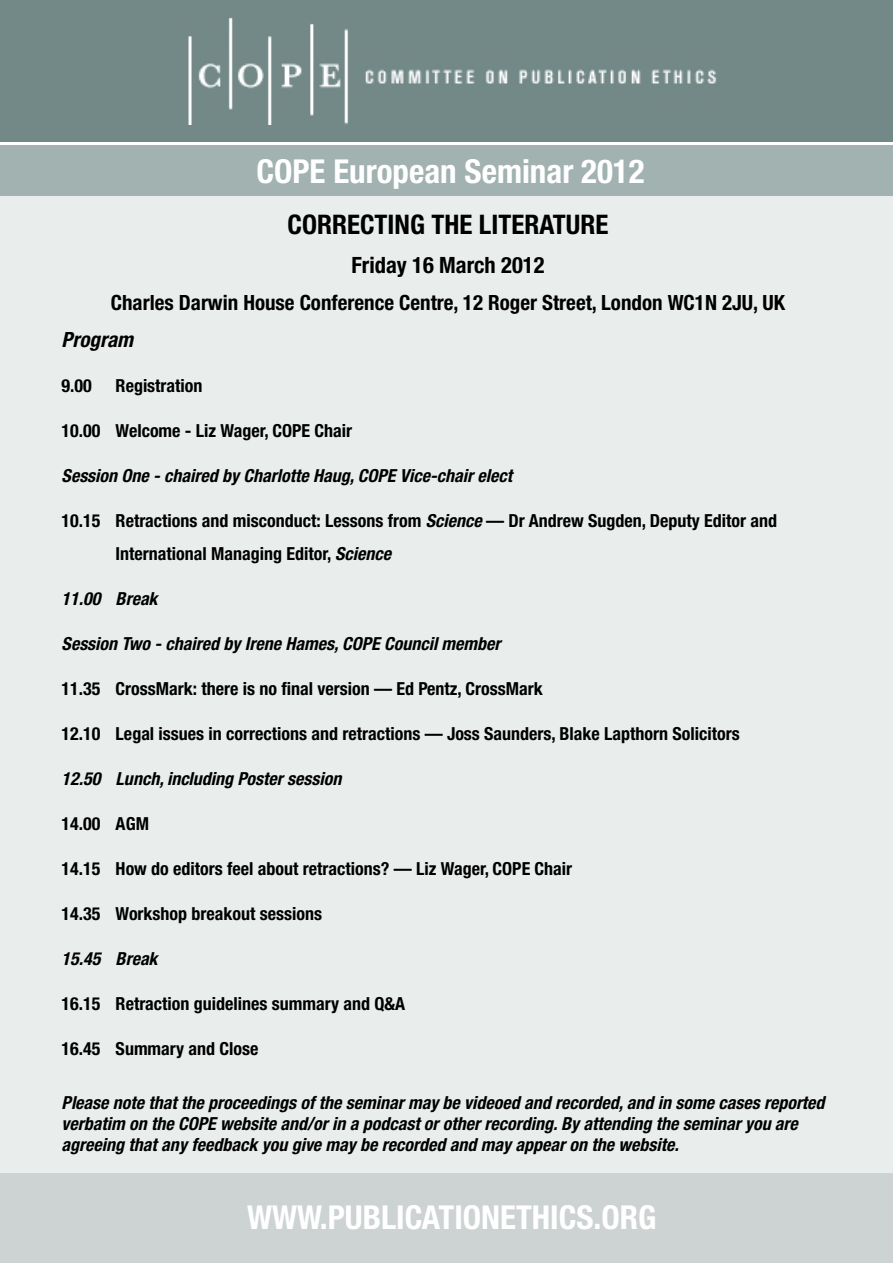
<style>
.page{position:relative;width:893px;height:1263px;background:#fff}
.page>*{position:absolute;margin:0;border:0;box-sizing:border-box;transform-origin:0 0}
.t1{font:700 condensed 33px "Helvetica Neue LT Std";color:#fff}
.t2{font:700 condensed 27px "Helvetica Neue LT Std";color:#000}
.t3{font:700 condensed 22.5px "Helvetica Neue LT Std";color:#000}
.t4{font:700 condensed 21px "Helvetica Neue LT Std";color:#000}
.t5{font:italic 700 condensed 21px "Helvetica Neue LT Std";color:#000}
.t6{font:700 condensed 18px/33px "Helvetica Neue LT Std";color:#000}
.t7{font:italic 700 condensed 18px/21px "Helvetica Neue LT Std";color:#000}
.s1{font-style:italic}
</style>
<div class="page">
<div style="left:0;top:0;width:893px;height:141px;background:#738987"></div>
<div style="left:0;top:145px;width:893px;height:51px;background:#a1b2b0"></div>
<div style="left:0;top:1172px;width:893px;height:91px;background:#ccd3d2"></div>
<div style="left:0;top:196px;width:893px;height:976px;background:#e9eeed"></div>
<img style="left:188px;top:17px;width:529px;height:107px">
<h1 class="t1" style="left:256px;top:152px;width:390px">COPE European Seminar 2012</h1>
<h2 class="t2" style="left:288px;top:208px;width:322px">CORRECTING THE LITERATURE</h2>
<p class="t3" style="left:351px;top:251px;width:195px">Friday 16 March 2012</p>
<p class="t4" style="left:111px;top:290px;width:676px">Charles Darwin House Conference Centre, 12 Roger Street, London WC1N 2JU, UK</p>
<p class="t5" style="left:62px;top:327px;width:73px">Program</p>
<p class="t6" style="left:62px;top:369px;width:32px">9.00</p>
<p class="t6" style="left:116px;top:369px;width:88px">Registration</p>
<p class="t6" style="left:62px;top:414px;width:292px">10.00 Welcome - Liz Wager, COPE Chair</p>
<p class="t7" style="left:62px;top:465px;width:452px">Session One - chaired by Charlotte Haug, COPE Vice-chair elect</p>
<p class="t6" style="left:116px;top:504px;width:663px;text-indent:-54px">10.15 Retractions and misconduct: Lessons from <span class="s1">Science</span> — Dr Andrew Sugden, Deputy Editor and<br>International Managing Editor, <span class="s1">Science</span></p>
<p class="t7" style="left:62px;top:588px;width:97px">11.00 Break</p>
<p class="t7" style="left:62px;top:633px;width:440px">Session Two - chaired by Irene Hames, COPE Council member</p>
<p class="t6" style="left:62px;top:672px;width:483px">11.35 CrossMark: there is no final version — Ed Pentz, CrossMark</p>
<p class="t6" style="left:62px;top:717px;width:680px">12.10 Legal issues in corrections and retractions — Joss Saunders, Blake Lapthorn Solicitors</p>
<p class="t7" style="left:62px;top:768px;width:281px">12.50 Lunch, including Poster session</p>
<p class="t6" style="left:62px;top:807px;width:89px">14.00 AGM</p>
<p class="t6" style="left:62px;top:852px;width:512px">14.15 How do editors feel about retractions? — Liz Wager, COPE Chair</p>
<p class="t6" style="left:62px;top:897px;width:262px">14.35 Workshop breakout sessions</p>
<p class="t7" style="left:62px;top:948px;width:97px">15.45 Break</p>
<p class="t6" style="left:62px;top:987px;width:345px">16.15 Retraction guidelines summary and Q&amp;A</p>
<p class="t6" style="left:62px;top:1032px;width:198px">16.45 Summary and Close</p>
<p class="t7" style="left:62px;top:1092px;width:764px">Please note that the proceedings of the seminar may be videoed and recorded, and in some cases reported verbatim on the COPE website and/or in a podcast or other recording. By attending the seminar you are agreeing that any feedback you give may be recorded and may appear on the website.</p>
<h1 class="t1" style="left:247px;top:1197px;width:411px">WWW.PUBLICATIONETHICS.ORG</h1>
</div>
